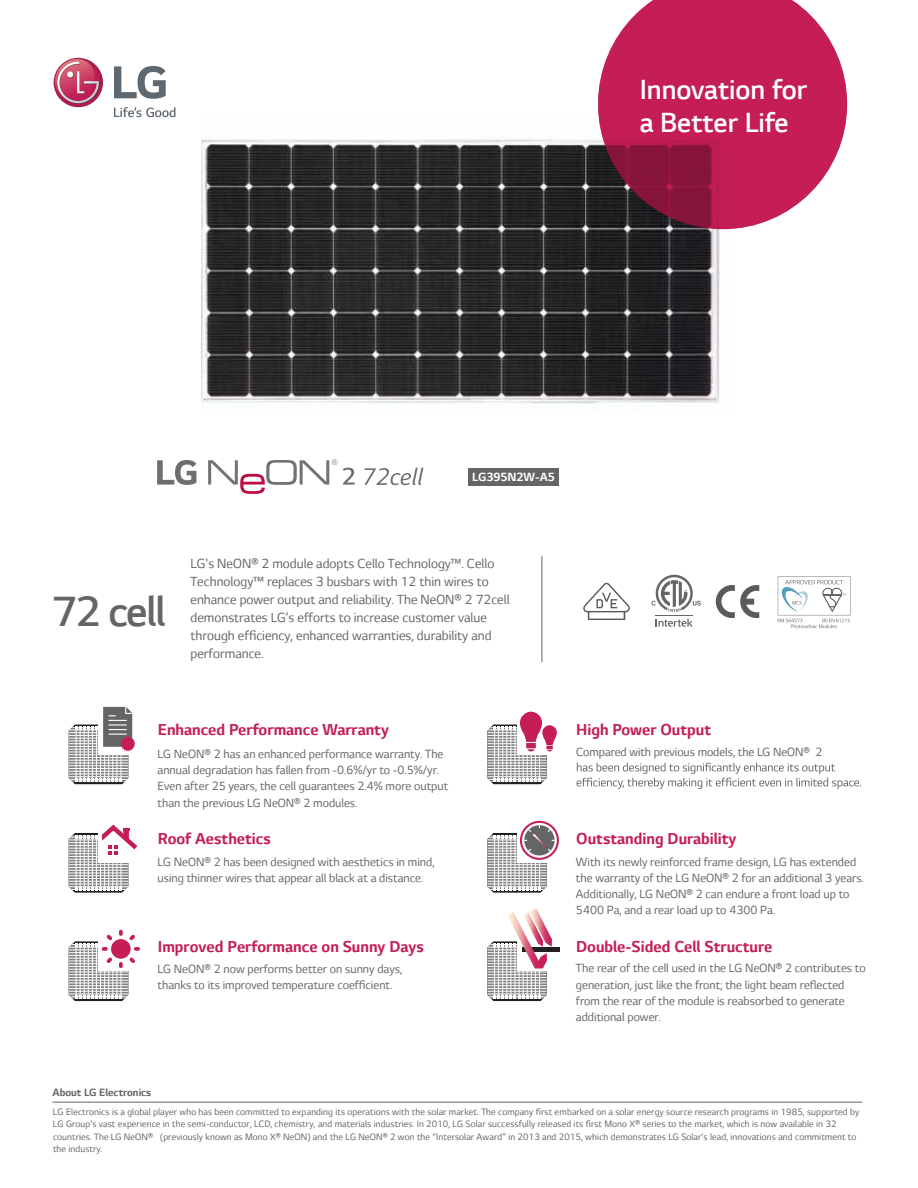
<style>
.page{position:relative;width:918px;height:1188px;background:#fff}
.page>*{position:absolute;margin:0;border:0;box-sizing:border-box;transform-origin:0 0}
.t1{font:300 48px "LG Smart";letter-spacing:-.025em;color:#646567}
.t2{font:300 31.5px/33px "LG Smart";color:#fff}
.t3{font:700 18px "LG Smart";color:#c41e55}
.t4{font:15px/18px "LG Smart";color:#646567}
.t5{font:13.5px/16.2px "LG Smart";color:#646567}
.t6{font:700 13.5px "LG Smart";color:#fff}
.t7{font:700 12px "LG Smart";color:#646567}
.t8{font:10.5px/12.6px "LG Smart";letter-spacing:.01em;color:#646567}
</style>
<div class="page">
<img style="left:202px;top:139px;width:527px;height:265px">
<hr style="left:522px;top:948px;width:38px;height:4px;background:#231f20">
<svg style="left:114px;top:107px;width:62px;height:10px"></svg>
<svg style="left:114px;top:66px;width:52px;height:33px"></svg>
<svg style="left:54px;top:58px;width:49px;height:49px"></svg>
<svg style="left:53px;top:59px;width:47px;height:45px"></svg>
<svg style="left:577px;top:763px;width:284px;height:26px"></svg>
<div style="left:468px;top:468px;width:91px;height:18px;background:#646567"></div>
<svg style="left:69px;top:931px;width:69px;height:70px"></svg>
<div style="left:520px;top:821px;width:39px;height:39px;border:2px solid #c41e55;border-radius:50%"></div>
<svg style="left:524px;top:825px;width:31px;height:30px"></svg>
<svg style="left:487px;top:826px;width:67px;height:67px"></svg>
<svg style="left:487px;top:712px;width:70px;height:72px"></svg>
<svg style="left:69px;top:706px;width:66px;height:78px"></svg>
<svg style="left:69px;top:824px;width:69px;height:69px"></svg>
<hr style="left:52px;top:1102px;width:810px;height:1px;background:#646567">
<svg style="left:598px;top:0;width:249px;height:229px;background:#bb3763"></svg>
<hr style="left:542px;top:556px;width:1px;height:106px;background:#646567">
<svg style="left:364px;top:467px;width:59px;height:18px"></svg>
<svg style="left:656px;top:619px;width:37px;height:8px"></svg>
<hr style="left:656px;top:615px;width:37px;height:1px;background:#656668">
<svg style="left:652px;top:575px;width:49px;height:37px"></svg>
<svg style="left:487px;top:908px;width:65px;height:93px"></svg>
<svg style="left:583px;top:583px;width:47px;height:37px"></svg>
<svg style="left:716px;top:585px;width:43px;height:33px"></svg>
<svg style="left:778px;top:576px;width:73px;height:52px"></svg>
<svg style="left:157px;top:460px;width:39px;height:25px"></svg>
<svg style="left:208px;top:459px;width:147px;height:35px"></svg>
<h2 class="t2" style="left:640px;top:73px;width:169px">Innovation for a Better Life</h2>
<p class="t6" style="left:472px;top:470px;width:84px">LG395N2W-A5</p>
<h1 class="t1" style="left:52px;top:585px;width:115px">72 cell</h1>
<p class="t4" style="left:190px;top:554px;width:321px">LG's NeON® 2 module adopts Cello Technology™. Cello Technology™ replaces 3 busbars with 12 thin wires to enhance power output and reliability. The NeON® 2 72cell demonstrates LG’s efforts to increase customer value through efficiency, enhanced warranties, durability and performance.</p>
<h3 class="t3" style="left:158px;top:720px;width:233px">Enhanced Performance Warranty</h3>
<h3 class="t3" style="left:576px;top:720px;width:136px">High Power Output</h3>
<p class="t5" style="left:576px;top:744px;width:248px">Compared with previous models, the LG NeON® 2</p>
<p class="t5" style="left:158px;top:746px;width:292px">LG NeON® 2 has an enhanced performance warranty. The annual degradation has fallen from -0.6%/yr to -0.5%/yr.<br>Even after 25 years, the cell guarantees 2.4% more output than the previous LG NeON® 2 modules.</p>
<h3 class="t3" style="left:158px;top:828px;width:115px">Roof Aesthetics</h3>
<h3 class="t3" style="left:576px;top:828px;width:162px">Outstanding Durability</h3>
<p class="t5" style="left:158px;top:854px;width:279px">LG NeON® 2 has been designed with aesthetics in mind, using thinner wires that appear all black at a distance.</p>
<p class="t5" style="left:576px;top:854px;width:289px">With its newly reinforced frame design, LG has extended the warranty of the LG NeON® 2 for an additional 3 years.<br>Additionally, LG NeON® 2 can endure a front load up to 5400 Pa, and a rear load up to 4300 Pa.</p>
<h3 class="t3" style="left:158px;top:937px;width:267px">Improved Performance on Sunny Days</h3>
<h3 class="t3" style="left:576px;top:937px;width:198px">Double-Sided Cell Structure</h3>
<p class="t5" style="left:158px;top:961px;width:246px">LG NeON® 2 now performs better on sunny days, thanks to its improved temperature coefficient.</p>
<p class="t7" style="left:52px;top:1086px;width:100px">About LG Electronics</p>
<p class="t5" style="left:576px;top:960px;width:291px">The rear of the cell used in the LG NeON® 2 contributes to generation, just like the front; the light beam reflected from the rear of the module is reabsorbed to generate additional power.</p>
<p class="t8" style="left:53px;top:1105px;width:808px">LG Electronics is a global player who has been committed to expanding its operations with the solar market. The company first embarked on a solar energy source research programs in 1985, supported by LG Group’s vast experience in the semi-conductor, LCD, chemistry, and materials industries. In 2010, LG Solar successfully released its first Mono X® series to the market, which is now available in 32 countries. The LG NeON® (previously known as Mono X® NeON) and the LG NeON® 2 won the “Intersolar Award” in 2013 and 2015, which demonstrates LG Solar’s lead, innovations and commitment to the industry.</p>
</div>
